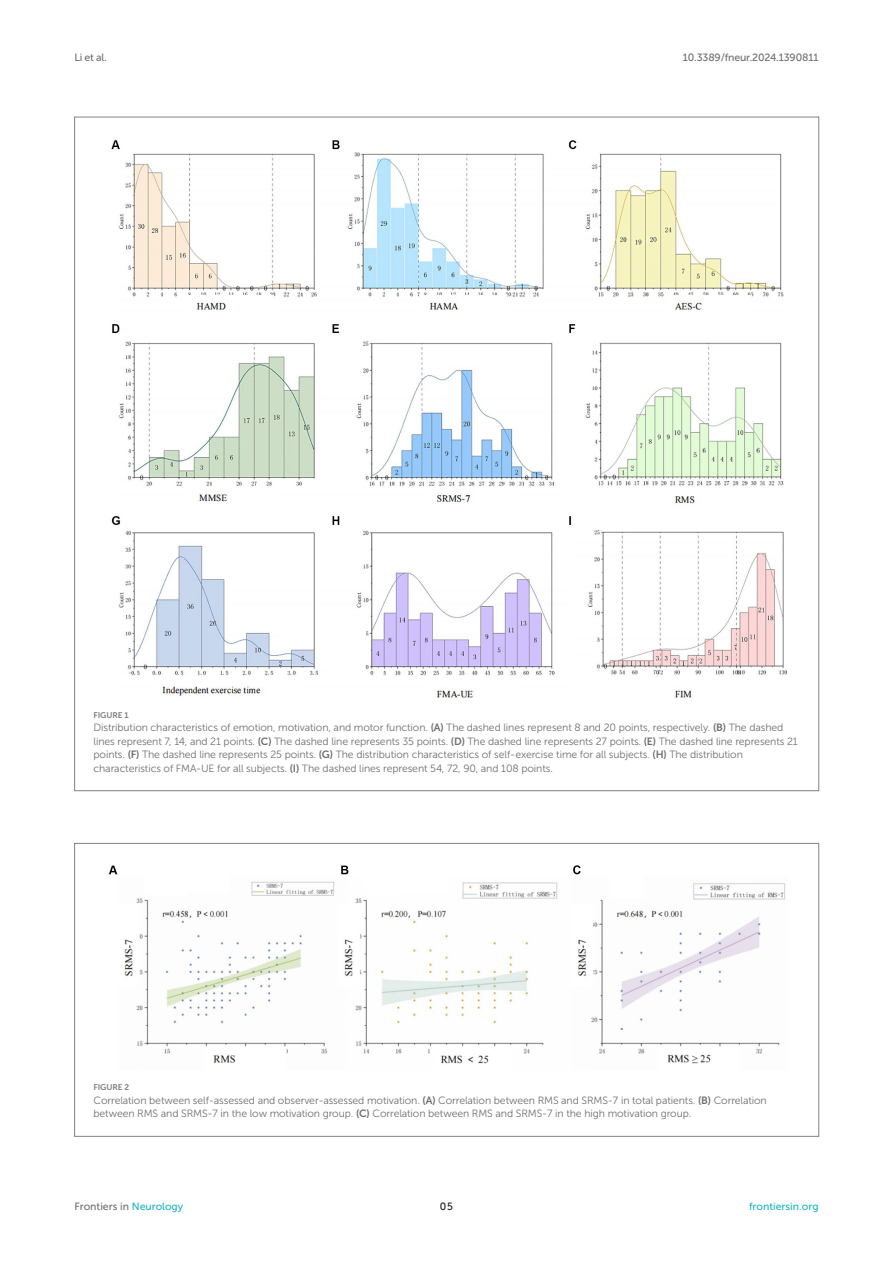
<style>
.page{position:relative;width:893px;height:1263px;background:#fff}
.page>*{position:absolute;margin:0;border:0;box-sizing:border-box;transform-origin:0 0}
.FIG_LEG{font:10.5px/13.5px "Museo Sans 300";letter-spacing:-.01em;color:#706f70}
.t1{font:10.5px "Museo Sans 500";letter-spacing:-.015em;color:#706f70}
.t2{font:10.5px "Museo Sans 500";color:#1db5c3}
.t3{font:10.5px "Museo Sans 500";color:#1b1c1b}
.FIG_HD{font:8.25px "Museo Sans 700";letter-spacing:-.01em;color:#7e7f7f}
.s1{font-family:"Museo Sans 700"}
.s2{color:#1db5c3}
</style>
<div class="page">
<img style="left:111px;top:140px;width:676px;height:559px">
<img style="left:109px;top:865px;width:676px;height:199px">
<p class="t1" style="left:74px;top:51px;width:34px">Li et al.</p>
<p class="t1" style="left:683px;top:51px;width:137px">10.3389/fneur.2024.1390811</p>
<p class="FIG_HD" style="left:94px;top:710px;width:37px">FIGURE 1</p>
<p class="FIG_LEG" style="left:94px;top:721px;width:706px">Distribution characteristics of emotion, motivation, and motor function. <span class="s1">(A)</span> The dashed lines represent 8 and 20 points, respectively. <span class="s1">(B)</span> The dashed lines represent 7, 14, and 21 points. <span class="s1">(C)</span> The dashed line represents 35 points. <span class="s1">(D)</span> The dashed line represents 27 points. <span class="s1">(E)</span> The dashed line represents 21 points. <span class="s1">(F)</span> The dashed line represents 25 points. <span class="s1">(G)</span> The distribution characteristics of self-exercise time for all subjects. <span class="s1">(H)</span> The distribution characteristics of FMA-UE for all subjects. <span class="s1">(I)</span> The dashed lines represent 54, 72, 90, and 108 points.</p>
<p class="FIG_HD" style="left:94px;top:1083px;width:37px">FIGURE 2</p>
<p class="FIG_LEG" style="left:94px;top:1093px;width:675px">Correlation between self-assessed and observer-assessed motivation. <span class="s1">(A)</span> Correlation between RMS and SRMS-7 in total patients. <span class="s1">(B)</span> Correlation between RMS and SRMS-7 in the low motivation group. <span class="s1">(C)</span> Correlation between RMS and SRMS-7 in the high motivation group.</p>
<p class="t1" style="left:74px;top:1200px;width:110px">Frontiers in <span class="s2">Neurology</span></p>
<p class="t3" style="left:440px;top:1200px;width:14px">05</p>
<p class="t2" style="left:749px;top:1200px;width:71px">frontiersin.org</p>
</div>
